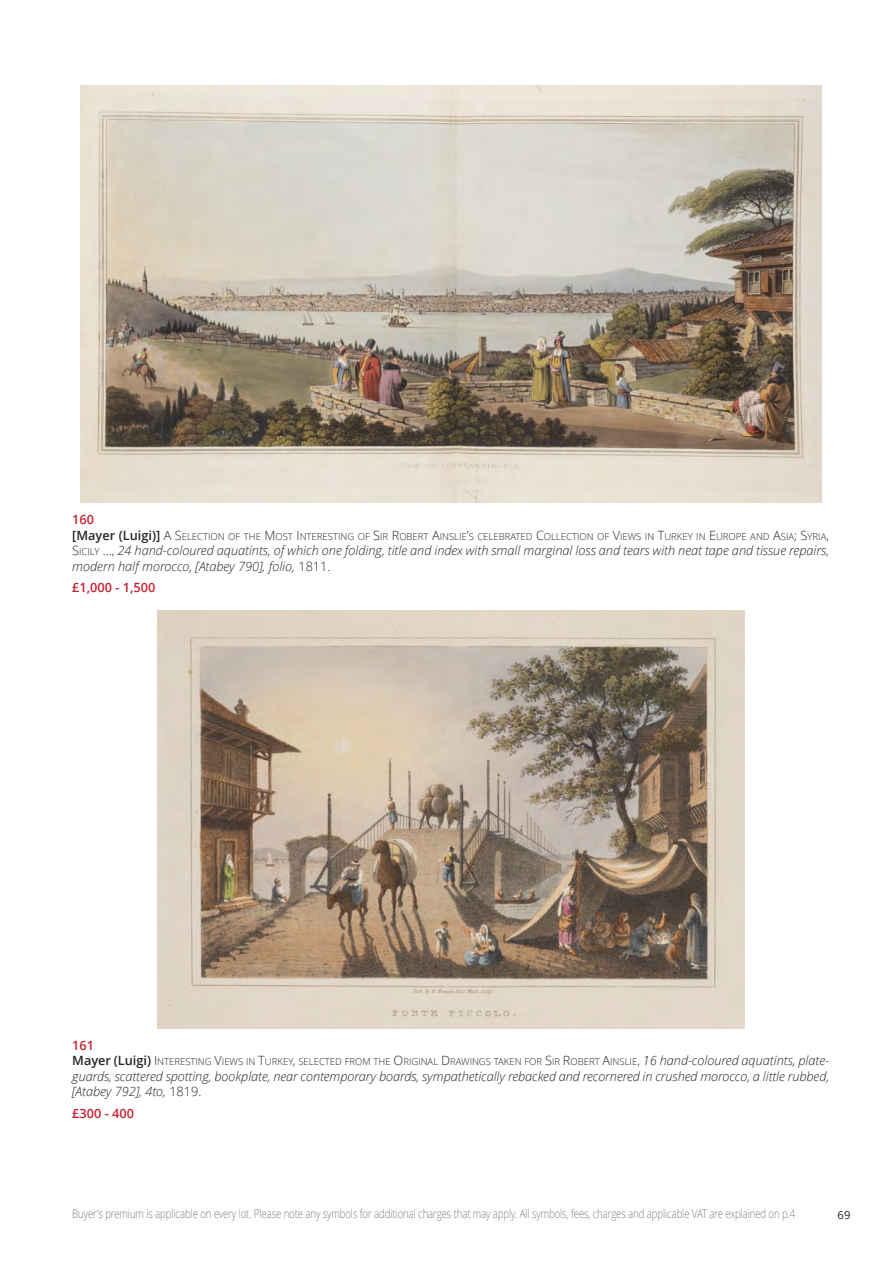
<style>
.page{position:relative;width:893px;height:1263px;background:#fff}
.page>*{position:absolute;margin:0;border:0;box-sizing:border-box;transform-origin:0 0}
.t1{font:italic 300 12.75px/15.5px "Open Sans";color:#272526}
.t2{font:600 12.75px "Open Sans";color:#c52230}
.t3{font:300 12px "Open Sans";letter-spacing:-.01em;color:#7d7c7d;scale:.8 1}
.t4{font:11.25px "Open Sans";color:#272526}
.t5{font:300 9.6px "Open Sans";color:#272526}
.s1{font-weight:600;font-size:12.75px}
.s2{font-size:12.75px}
.s3{font-style:normal}
.s4{font-style:normal;font-size:9.6px}
.s5{font-style:italic;font-size:12.75px}
</style>
<div class="page">
<img style="left:158px;top:611px;width:586px;height:417px">
<img style="left:80px;top:85px;width:741px;height:418px">
<p class="t2" style="left:72px;top:511px;width:23px">160</p>
<p class="t5" style="left:72px;top:529px;width:758px"><span class="s1">[Mayer (Luigi)]</span> <span class="s2">A S</span>ELECTION OF THE <span class="s2">M</span>OST <span class="s2">I</span>NTERESTING OF <span class="s2">S</span>IR <span class="s2">R</span>OBERT <span class="s2">A</span>INSLIE<span class="s2">’</span>S CELEBRATED <span class="s2">C</span>OLLECTION OF <span class="s2">V</span>IEWS IN <span class="s2">T</span>URKEY IN <span class="s2">E</span>UROPE AND <span class="s2">A</span>SIA<span class="s2">; S</span>YRIA<span class="s2">,</span></p>
<p class="t1" style="left:72px;top:542px;width:758px"><span class="s3">S</span><span class="s4">ICILY</span> <span class="s3">...,</span> 24 hand-coloured aquatints, of which one folding, title and index with small marginal loss and tears with neat tape and tissue repairs, modern half morocco, [Atabey 790], folio, <span class="s3">1811.</span></p>
<p class="t2" style="left:72px;top:579px;width:85px">£1,000 - 1,500</p>
<p class="t2" style="left:72px;top:1036px;width:23px">161</p>
<p class="t5" style="left:72px;top:1055px;width:758px"><span class="s1">Mayer (Luigi)</span> <span class="s2">I</span>NTERESTING <span class="s2">V</span>IEWS IN <span class="s2">T</span>URKEY<span class="s2">,</span> SELECTED FROM THE <span class="s2">O</span>RIGINAL <span class="s2">D</span>RAWINGS TAKEN FOR <span class="s2">S</span>IR <span class="s2">R</span>OBERT <span class="s2">A</span>INSLIE<span class="s2">,</span> <span class="s5">16 hand-coloured aquatints, plate-</span></p>
<p class="t1" style="left:72px;top:1068px;width:758px">guards, scattered spotting, bookplate, near contemporary boards, sympathetically rebacked and recornered in crushed morocco, a little rubbed, [Atabey 792], 4to, <span class="s3">1819.</span></p>
<p class="t2" style="left:72px;top:1104px;width:63px">£300 - 400</p>
<p class="t3" style="left:72px;top:1205px;width:905px">Buyer’s premium is applicable on every lot. Please note any symbols for additional charges that may apply. All symbols, fees, charges and applicable VAT are explained on p.4</p>
<p class="t4" style="left:838px;top:1207px;width:14px">69</p>
</div>
